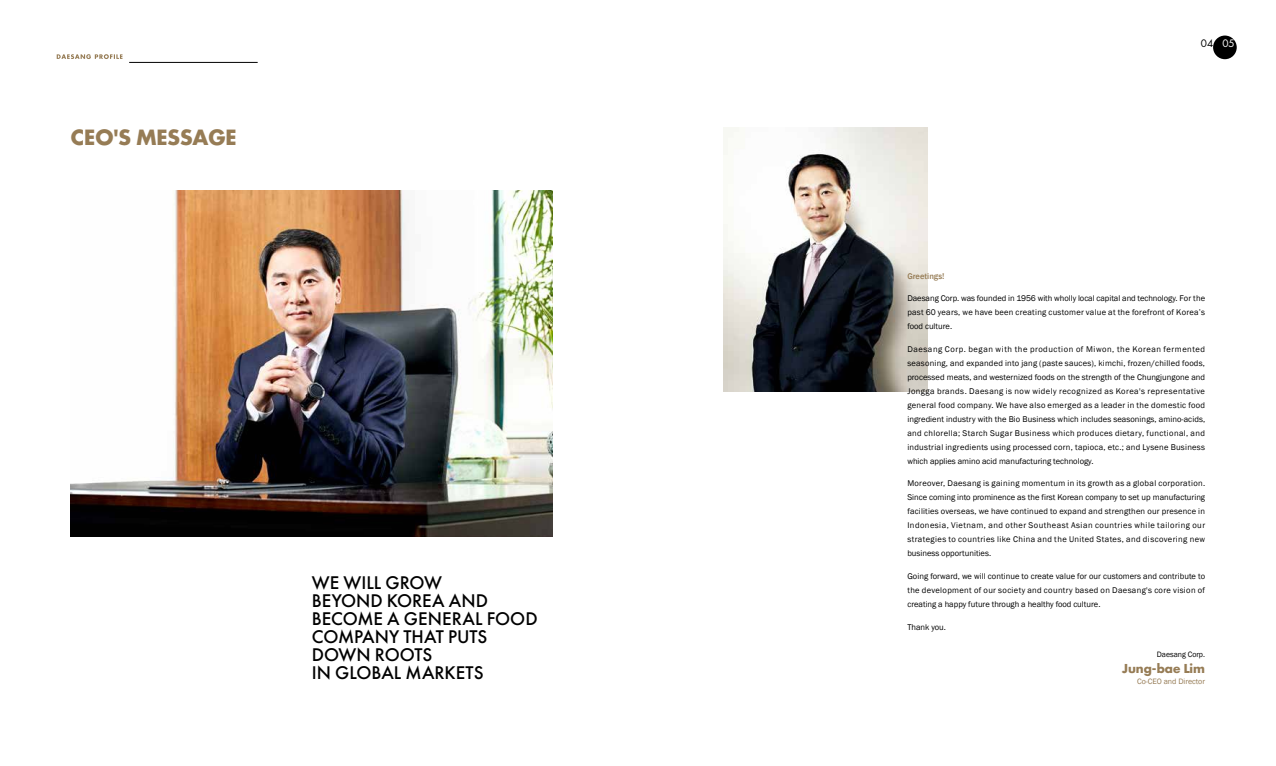
<style>
.page{position:relative;width:1276px;height:766px;background:#fff}
.page>*{position:absolute;margin:0;border:0;box-sizing:border-box;transform-origin:0 0}
.t1{font:700 20.4px "Futura Std";letter-spacing:-.005em;color:#967c55}
.t2{font:500 16.9px/18px "Futura";color:#000}
.t3{font:700 12px "Futura Std";color:#967c55}
.t4{font:10px "Futura Std";color:#000}
.t5{font:8.5px/14px "Franklin Gothic";color:#000;text-align:justify}
.t6{font:500 8.5px "Franklin Gothic";color:#967c55}
.t7{font:8px "Franklin Gothic";color:#967c55}
.t8{font:8px "Franklin Gothic";color:#000}
.s1{color:#fff}
</style>
<div class="page">
<div style="left:1213px;top:36px;width:23px;height:23px;background:#000;border-radius:50%"></div>
<hr style="left:129px;top:62px;width:129px;height:1px;background:#000">
<svg style="left:57px;top:54px;width:65px;height:5px"></svg>
<img style="left:71px;top:190px;width:482px;height:346px">
<img style="left:723px;top:128px;width:204px;height:263px">
<h1 class="t1" style="left:71px;top:123px;width:167px">CEO'S MESSAGE</h1>
<h2 class="t2" style="left:312px;top:573px;width:227px">WE WILL GROW<br>BEYOND KOREA AND<br>BECOME A GENERAL FOOD<br>COMPANY THAT PUTS<br>DOWN ROOTS<br>IN GLOBAL MARKETS</h2>
<p class="t4" style="left:1200px;top:37px;width:35px">04 <span class="s1">05</span></p>
<p class="t6" style="left:907px;top:270px;width:39px">Greetings!</p>
<p class="t5" style="left:907px;top:291px;width:299px">Daesang Corp. was founded in 1956 with wholly local capital and technology. For the past 60 years, we have been creating customer value at the forefront of Korea’s food culture.</p>
<p class="t5" style="left:907px;top:342px;width:299px">Daesang Corp. began with the production of Miwon, the Korean fermented seasoning, and expanded into jang (paste sauces), kimchi, frozen/chilled foods, processed meats, and westernized foods on the strength of the Chungjungone and Jongga brands. Daesang is now widely recognized as Korea's representative general food company. We have also emerged as a leader in the domestic food ingredient industry with the Bio Business which includes seasonings, amino-acids, and chlorella; Starch Sugar Business which produces dietary, functional, and industrial ingredients using processed corn, tapioca, etc.; and Lysene Business which applies amino acid manufacturing technology.</p>
<p class="t5" style="left:907px;top:476px;width:299px">Moreover, Daesang is gaining momentum in its growth as a global corporation.<br>Since coming into prominence as the first Korean company to set up manufacturing facilities overseas, we have continued to expand and strengthen our presence in Indonesia, Vietnam, and other Southeast Asian countries while tailoring our strategies to countries like China and the United States, and discovering new business opportunities.</p>
<p class="t5" style="left:907px;top:569px;width:299px">Going forward, we will continue to create value for our customers and contribute to the development of our society and country based on Daesang's core vision of creating a happy future through a healthy food culture.</p>
<p class="t5" style="left:907px;top:619px;width:40px">Thank you.</p>
<p class="t8" style="left:1156px;top:649px;width:50px">Daesang Corp.</p>
<h3 class="t3" style="left:1122px;top:660px;width:84px">Jung-bae Lim</h3>
<p class="t7" style="left:1137px;top:676px;width:70px">Co-CEO and Director</p>
</div>
